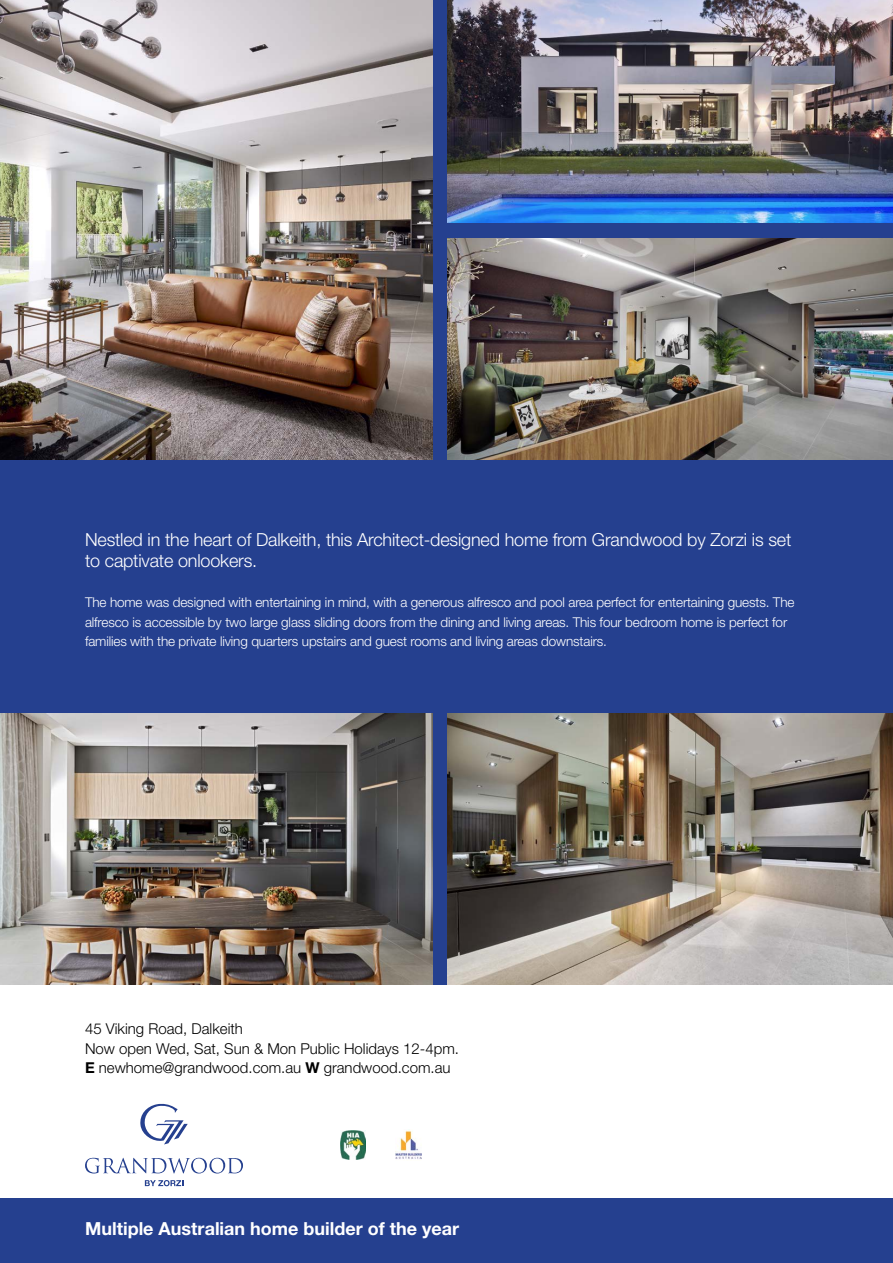
<style>
.page{position:relative;width:893px;height:1263px;background:#fff}
.page>*{position:absolute;margin:0;border:0;box-sizing:border-box;transform-origin:0 0}
.t1{font:300 18px/21px "Helvetica Neue LT Std";letter-spacing:-.01em;color:#fff}
.t2{font:700 18px "Helvetica Neue LT Std";color:#fff}
.t3{font:300 15px/19.5px "Helvetica Neue LT Std";color:#000}
.t4{font:300 13.5px/19.5px "Helvetica Neue LT Std";letter-spacing:-.01em;color:#fff}
.s1{font-weight:700}
</style>
<div class="page">
<div style="left:0;top:0;width:893px;height:985px;background:#25408f"></div>
<div style="left:0;top:1199px;width:893px;height:64px;background:#25408f"></div>
<img style="left:396px;top:1129px;width:26px;height:30px">
<img style="left:340px;top:1130px;width:26px;height:29px">
<img style="left:0;top:713px;width:433px;height:272px">
<img style="left:0;top:0;width:433px;height:459px">
<img style="left:448px;top:713px;width:445px;height:272px">
<img style="left:448px;top:0;width:445px;height:223px">
<img style="left:448px;top:238px;width:445px;height:221px">
<svg style="left:85px;top:1158px;width:158px;height:15px"></svg>
<svg style="left:140px;top:1104px;width:48px;height:40px"></svg>
<svg style="left:145px;top:1180px;width:38px;height:6px"></svg>
<h1 class="t1" style="left:85px;top:528px;width:708px">Nestled in the heart of Dalkeith, this Architect-designed home from Grandwood by Zorzi is set to captivate onlookers.</h1>
<p class="t4" style="left:85px;top:592px;width:711px">The home was designed with entertaining in mind, with a generous alfresco and pool area perfect for entertaining guests. The alfresco is accessible by two large glass sliding doors from the dining and living areas. This four bedroom home is perfect for families with the private living quarters upstairs and guest rooms and living areas downstairs.</p>
<p class="t3" style="left:85px;top:1019px;width:375px">45 Viking Road, Dalkeith<br>Now open Wed, Sat, Sun &amp; Mon Public Holidays 12-4pm.<br><span class="s1">E</span> newhome@grandwood.com.au <span class="s1">W</span> grandwood.com.au</p>
<h1 class="t2" style="left:85px;top:1217px;width:376px">Multiple Australian home builder of the year</h1>
</div>
